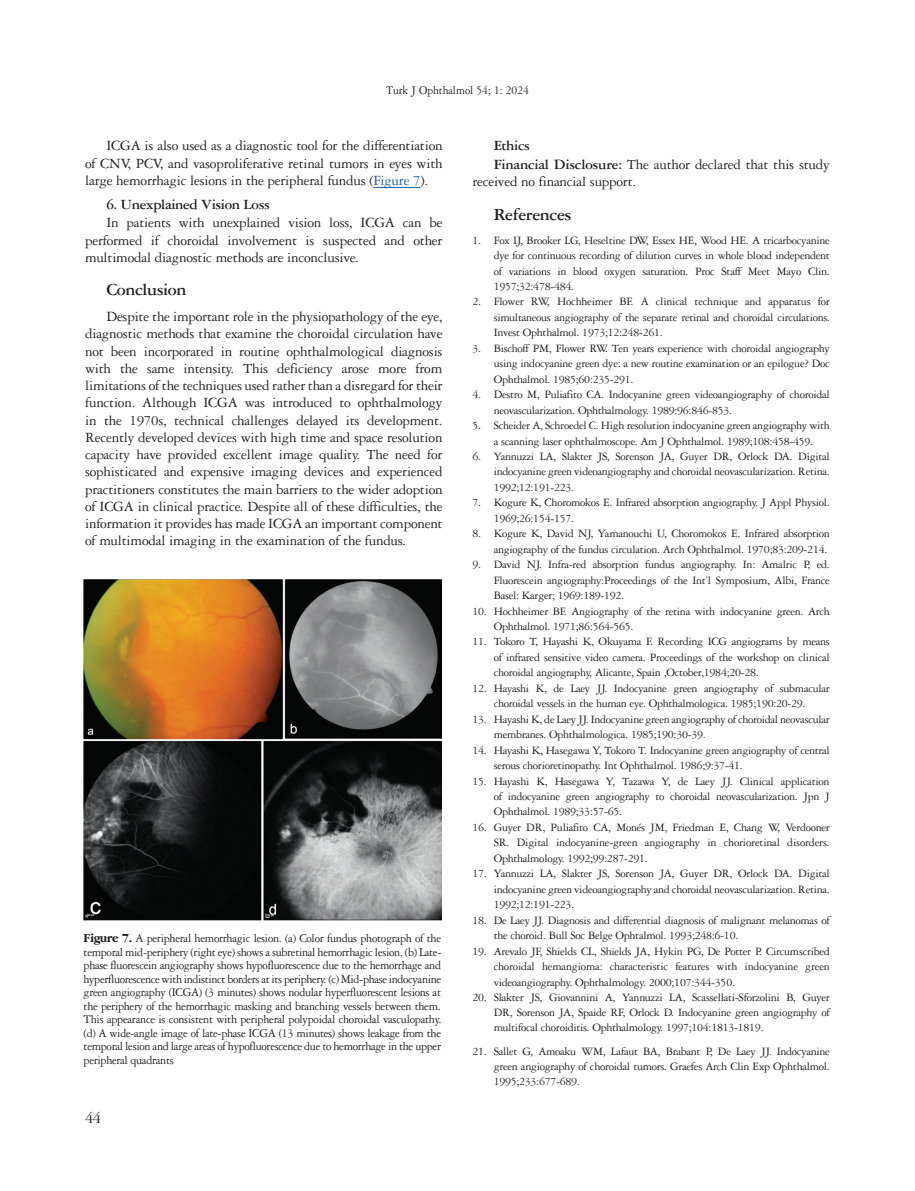
<style>
.page{position:relative;width:915px;height:1191px;background:#fff}
.page>*{position:absolute;margin:0;border:0;box-sizing:border-box;transform-origin:0 0}
.ANA_BASLIK{font:18px "Garamond Three Bold Tr";letter-spacing:-.025em;color:#231f20}
.t1{font:16.5px "Garamond Three Tr";color:#231f20}
.YAZI{font:15px/17.2px "Garamond Three Tr";letter-spacing:-.015em;color:#231f20;text-align:justify}
.ETİK{font:15px/17.2px "Garamond Three Tr";letter-spacing:-.015em;color:#231f20}
.ARA_BASLIK{font:15px "Garamond Three Bold Tr";letter-spacing:-.025em;color:#231f20}
.RESİM-ALTI{font:12.75px/13.5px "Garamond Three Tr";letter-spacing:-.025em;color:#231f20;text-align:justify;scale:.95 1}
.RESİM-ALTI-2{font:12.75px "Garamond Three Tr";color:#231f20;scale:.9 1}
.t2{font:12px/15.5px "Garamond Three Tr";letter-spacing:-.025em;color:#231f20;text-align:justify}
.s1{color:#175d9e}
.s2{font-family:"Garamond Bold Tr"}
.s3{font-family:"Garamond Three Bold Tr"}
</style>
<div class="page">
<hr style="left:373px;top:187px;width:47px;height:1px;background:#175d9e">
<img style="left:84px;top:579px;width:357px;height:341px">
<p class="RESİM-ALTI-2" style="left:386px;top:82px;width:160px">Turk J Ophthalmol 54; 1: 2024</p>
<p class="YAZI" style="left:85px;top:137px;width:359px;text-indent:21px">ICGA is also used as a diagnostic tool for the differentiation of CNV, PCV, and vasoproliferative retinal tumors in eyes with large hemorrhagic lesions in the peripheral fundus (<span class="s1">Figure 7</span>).</p>
<p class="ARA_BASLIK" style="left:106px;top:195px;width:165px">6. Unexplained Vision Loss</p>
<p class="YAZI" style="left:85px;top:213px;width:359px;text-indent:21px">In patients with unexplained vision loss, ICGA can be performed if choroidal involvement is suspected and other multimodal diagnostic methods are inconclusive.</p>
<p class="ANA_BASLIK" style="left:106px;top:279px;width:81px">Conclusion</p>
<p class="YAZI" style="left:85px;top:307px;width:359px;text-indent:21px">Despite the important role in the physiopathology of the eye, diagnostic methods that examine the choroidal circulation have not been incorporated in routine ophthalmological diagnosis with the same intensity. This deficiency arose more from limitations of the techniques used rather than a disregard for their function. Although ICGA was introduced to ophthalmology in the 1970s, technical challenges delayed its development.<br>Recently developed devices with high time and space resolution capacity have provided excellent image quality. The need for sophisticated and expensive imaging devices and experienced practitioners constitutes the main barriers to the wider adoption of ICGA in clinical practice. Despite all of these difficulties, the information it provides has made ICGA an important component of multimodal imaging in the examination of the fundus.</p>
<p class="RESİM-ALTI" style="left:84px;top:931px;width:378px"><span class="s2">Figure 7.</span> A peripheral hemorrhagic lesion. (a) Color fundus photograph of the temporal mid-periphery (right eye) shows a subretinal hemorrhagic lesion. (b) Late&shy;phase fluorescein angiography shows hypofluorescence due to the hemorrhage and hyperfluorescence with indistinct borders at its periphery. (c) Mid-phase indocyanine green angiography (ICGA) (3 minutes) shows nodular hyperfluorescent lesions at the periphery of the hemorrhagic masking and branching vessels between them.<br>This appearance is consistent with peripheral polypoidal choroidal vasculopathy. (d) A wide-angle image of late-phase ICGA (13 minutes) shows leakage from the temporal lesion and large areas of hypofluorescence due to hemorrhage in the upper peripheral quadrants</p>
<h2 class="t1" style="left:85px;top:1107px;width:18px">44</h2>
<p class="ARA_BASLIK" style="left:493px;top:137px;width:38px">Ethics</p>
<p class="ETİK" style="left:472px;top:155px;width:359px;text-indent:21px"><span class="s3">Financial Disclosure:</span> The author declared that this study received no financial support.</p>
<p class="ANA_BASLIK" style="left:493px;top:203px;width:79px">References</p>
<p class="t2" style="left:493px;top:232px;width:337px;text-indent:-21px">1. Fox IJ, Brooker LG, Heseltine DW, Essex HE, Wood HE. A tricarbocyanine dye for continuous recording of dilution curves in whole blood independent of variations in blood oxygen saturation. Proc Staff Meet Mayo Clin.<br>1957;32:478-484.</p>
<p class="t2" style="left:493px;top:294px;width:337px;text-indent:-21px">2. Flower RW, Hochheimer BF. A clinical technique and apparatus for simultaneous angiography of the separate retinal and choroidal circulations.<br>Invest Ophthalmol. 1973;12:248-261.</p>
<p class="t2" style="left:493px;top:340px;width:337px;text-indent:-21px">3. Bischoff PM, Flower RW. Ten years experience with choroidal angiography using indocyanine green dye: a new routine examination or an epilogue? Doc Ophthalmol. 1985;60:235-291.</p>
<p class="t2" style="left:493px;top:386px;width:337px;text-indent:-21px">4. Destro M, Puliafito CA. Indocyanine green videoangiography of choroidal neovascularization. Ophthalmology. 1989:96:846-853.</p>
<p class="t2" style="left:472px;top:417px;width:359px;text-align:center">5. Scheider A, Schroedel C. High resolution indocyanine green angiography with a scanning laser ophthalmoscope. Am J Ophthalmol. 1989;108:458-459.</p>
<p class="t2" style="left:493px;top:448px;width:337px;text-indent:-21px">6. Yannuzzi LA, Slakter JS, Sorenson JA, Guyer DR, Orlock DA. Digital indocyanine green videoangiography and choroidal neovascularization. Retina.<br>1992;12:191-223.</p>
<p class="t2" style="left:493px;top:494px;width:337px;text-indent:-21px">7. Kogure K, Choromokos E. Infrared absorption angiography. J Appl Physiol.<br>1969;26:154-157.</p>
<p class="t2" style="left:472px;top:525px;width:359px;text-align:right">8. Kogure K, David NJ, Yamanouchi U, Choromokos E. Infrared absorption angiography of the fundus circulation. Arch Ophthalmol. 1970;83:209-214.</p>
<p class="t2" style="left:493px;top:556px;width:337px;text-indent:-21px">9. David NJ. Infra-red absorption fundus angiography. In: Amalric P, ed.<br>Fluorescein angiography:Proceedings of the Int’l Symposium, Albi, France Basel: Karger; 1969:189-192.</p>
<p class="t2" style="left:493px;top:603px;width:337px;text-indent:-21px">10. Hochheimer BF. Angiography of the retina with indocyanine green. Arch<br>Ophthalmol. 1971;86:564-565.</p>
<p class="t2" style="left:493px;top:633px;width:337px;text-indent:-21px">11. Tokoro T, Hayashi K, Okuyama F. Recording ICG angiograms by means of infrared sensitive video camera. Proceedings of the workshop on clinical choroidal angiography, Alicante, Spain ,October,1984;20-28.</p>
<p class="t2" style="left:472px;top:680px;width:359px;text-align:center">12. Hayashi K, de Laey JJ. Indocyanine green angiography of submacular choroidal vessels in the human eye. Ophthalmologica. 1985;190:20-29.</p>
<p class="t2" style="left:493px;top:711px;width:337px;text-indent:-21px">13. Hayashi K, de Laey JJ. Indocyanine green angiography of choroidal neovascular membranes. Ophthalmologica. 1985;190:30-39.</p>
<p class="t2" style="left:493px;top:742px;width:337px;text-indent:-21px">14. Hayashi K, Hasegawa Y, Tokoro T. Indocyanine green angiography of central serous chorioretinopathy. Int Ophthalmol. 1986;9:37-41.</p>
<p class="t2" style="left:493px;top:772px;width:337px;text-indent:-21px">15. Hayashi K, Hasegawa Y, Tazawa Y, de Laey JJ. Clinical application of indocyanine green angiography to choroidal neovascularization. Jpn J Ophthalmol. 1989;33:57-65.</p>
<p class="t2" style="left:493px;top:819px;width:337px;text-indent:-21px">16. Guyer DR, Puliafito CA, Monés JM, Friedman E, Chang W, Verdooner SR. Digital indocyanine-green angiography in chorioretinal disorders.<br>Ophthalmology. 1992;99:287-291.</p>
<p class="t2" style="left:493px;top:865px;width:337px;text-indent:-21px">17. Yannuzzi LA, Slakter JS, Sorenson JA, Guyer DR, Orlock DA. Digital indocyanine green videoangiography and choroidal neovascularization. Retina.<br>1992;12:191-223.</p>
<p class="t2" style="left:493px;top:912px;width:337px;text-indent:-21px">18. De Laey JJ. Diagnosis and differential diagnosis of malignant melanomas of the choroid. Bull Soc Belge Ophtalmol. 1993;248:6-10.</p>
<p class="t2" style="left:493px;top:942px;width:337px;text-indent:-21px">19. Arevalo JF, Shields CL, Shields JA, Hykin PG, De Potter P. Circumscribed choroidal hemangioma: characteristic features with indocyanine green videoangiography. Ophthalmology. 2000;107:344-350.</p>
<p class="t2" style="left:493px;top:989px;width:337px;text-indent:-21px">20. Slakter JS, Giovannini A, Yannuzzi LA, Scassellati-Sforzolini B, Guyer DR, Sorenson JA, Spaide RF, Orlock D. Indocyanine green angiography of multifocal choroiditis. Ophthalmology. 1997;104:1813-1819.</p>
<p class="t2" style="left:493px;top:1043px;width:337px;line-height:15px;text-indent:-21px">21. Sallet G, Amoaku WM, Lafaut BA, Brabant P, De Laey JJ. Indocyanine green angiography of choroidal tumors. Graefes Arch Clin Exp Ophthalmol.<br>1995;233:677-689.</p>
</div>
